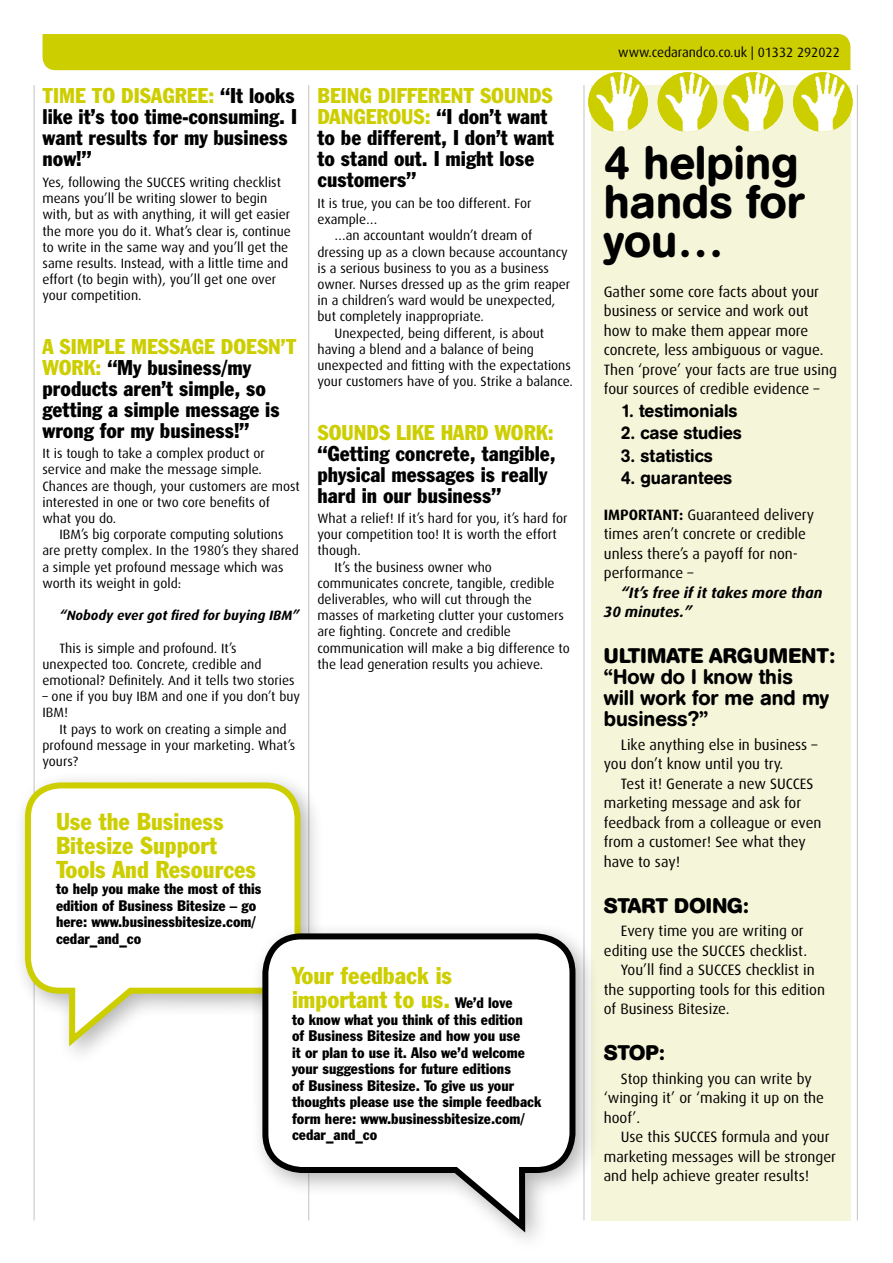
<style>
.page{position:relative;width:893px;height:1263px;background:#fff}
.page>*{position:absolute;margin:0;border:0;box-sizing:border-box;transform-origin:0 0}
.SUBHEAD2{font:500 46.5px/39px "AG Buch Rounded BQ";color:#000}
.SUBHEAD-SM{font:condensed 24px/24px "Franklin Gothic BT";color:#cdce00}
.SUBHEAD2-2{font:condensed 21px/21px "Franklin Gothic BT";color:#000}
.SUBHEAD2-3{font:500 21px/21px "AG Buch Rounded BQ";color:#000}
.SUBHEAD2-4{font:700 21px "AG Buch Rounded BQ";color:#000}
.body2{font:500 18px "AG Buch Rounded BQ";color:#000}
.body2-2{font:15px/19.5px "Dax";color:#000}
.SUBHEAD-SM-2{font:condensed 15px/16.5px "Franklin Gothic BT";color:#000}
.body2-3{font:italic 700 15px/19.5px "Dax";color:#000}
.body2-4{font:13.5px/16.2px "Dax";color:#000}
.body2-5{font:italic 700 13.5px "Dax";color:#000}
.s1{color:#cdce00}
.s2{font-size:15px;color:#000}
.s3{font-weight:700}
</style>
<div class="page">
<div style="left:43px;top:34px;width:807px;height:36px;background:#cdce00"></div>
<hr style="left:308px;top:85px;width:1px;height:1135px;background:#c6c6c6">
<hr style="left:583px;top:85px;width:1px;height:1135px;background:#c6c6c6">
<hr style="left:34px;top:85px;width:1px;height:1135px;background:#c6c6c6">
<hr style="left:857px;top:85px;width:1px;height:1135px;background:#c6c6c6">
<div style="left:591px;top:85px;width:259px;height:1135px;background:#f5f5d9"></div>
<img style="left:588px;top:72px;width:60px;height:60px;border-radius:30px">
<img style="left:658px;top:72px;width:59px;height:60px;border-radius:30px">
<img style="left:724px;top:72px;width:59px;height:60px;border-radius:30px">
<img style="left:793px;top:72px;width:60px;height:60px;border-radius:30px">
<div style="left:12px;top:769px;width:313px;height:299px;background:#000;opacity:.3"></div>
<svg style="left:22px;top:779px;width:281px;height:274px"></svg>
<div style="left:249px;top:920px;width:351px;height:334px;background:#000;opacity:.3"></div>
<svg style="left:259px;top:930px;width:319px;height:309px"></svg>
<p class="SUBHEAD2-2" style="left:43px;top:85px;width:256px"><span class="s1">TIME TO DISAGREE:</span> “It looks like it’s too time-consuming. I want results for my business now!”</p>
<p class="body2-4" style="left:43px;top:174px;width:250px">Yes, following the SUCCES writing checklist means you’ll be writing slower to begin with, but as with anything, it will get easier the more you do it. What’s clear is, continue to write in the same way and you’ll get the same results. Instead, with a little time and effort (to begin with), you’ll get one over your competition.</p>
<p class="SUBHEAD2-2" style="left:43px;top:335px;width:255px"><span class="s1">A SIMPLE MESSAGE DOESN’T<br>WORK:</span> “My business/my products aren’t simple, so getting a simple message is wrong for my business!”</p>
<p class="body2-4" style="left:43px;top:446px;width:259px">It is tough to take a complex product or service and make the message simple.<br>Chances are though, your customers are most interested in one or two core benefits of what you do.</p>
<p class="body2-4" style="left:43px;top:527px;width:258px;text-indent:17px">IBM’s big corporate computing solutions are pretty complex. In the 1980’s they shared a simple yet profound message which was worth its weight in gold:</p>
<p class="body2-5" style="left:60px;top:608px;width:241px">“Nobody ever got fired for buying IBM”</p>
<p class="body2-4" style="left:43px;top:640px;width:254px;text-indent:17px">This is simple and profound. It’s unexpected too. Concrete, credible and emotional? Definitely. And it tells two stories</p>
<p class="body2-4" style="left:43px;top:689px;width:259px">– one if you buy IBM and one if you don’t buy<br>IBM!</p>
<p class="body2-4" style="left:43px;top:721px;width:254px;text-indent:17px">It pays to work on creating a simple and profound message in your marketing. What’s yours?</p>
<p class="SUBHEAD2-2" style="left:317px;top:85px;width:238px"><span class="s1">BEING DIFFERENT SOUNDS<br>DANGEROUS:</span> “I don’t want to be different, I don’t want to stand out. I might lose customers”</p>
<p class="body2-4" style="left:317px;top:195px;width:215px">It is true, you can be too different. For example…</p>
<p class="body2-4" style="left:317px;top:228px;width:254px;text-indent:17px">…an accountant wouldn’t dream of dressing up as a clown because accountancy is a serious business to you as a business owner. Nurses dressed up as the grim reaper in a children’s ward would be unexpected, but completely inappropriate.</p>
<p class="body2-4" style="left:317px;top:325px;width:257px;text-indent:17px">Unexpected, being different, is about having a blend and a balance of being unexpected and fitting with the expectations your customers have of you. Strike a balance.</p>
<p class="SUBHEAD2-2" style="left:317px;top:421px;width:240px"><span class="s1">SOUNDS LIKE HARD WORK: </span>“Getting concrete, tangible, physical messages is really hard in our business”</p>
<p class="body2-4" style="left:317px;top:510px;width:251px">What a relief! If it’s hard for you, it’s hard for your competition too! It is worth the effort though.</p>
<p class="body2-4" style="left:317px;top:559px;width:254px;text-indent:17px">It’s the business owner who communicates concrete, tangible, credible deliverables, who will cut through the masses of marketing clutter your customers are fighting. Concrete and credible communication will make a big difference to the lead generation results you achieve.</p>
<p class="SUBHEAD-SM" style="left:56px;top:808px;width:202px">Use the Business<br>Bitesize Support<br>Tools And Resources</p>
<p class="SUBHEAD-SM-2" style="left:56px;top:880px;width:207px">to help you make the most of this edition of Business Bitesize – go here: www.businessbitesize.com/ cedar_and_co</p>
<p class="SUBHEAD-SM" style="left:292px;top:963px;width:222px">Your feedback is important to us. <span class="s2">We’d love</span></p>
<p class="SUBHEAD-SM-2" style="left:292px;top:1010px;width:251px">to know what you think of this edition<br>of Business Bitesize and how you use<br>it or plan to use it. Also we’d welcome your suggestions for future editions<br>of Business Bitesize. To give us your thoughts please use the simple feedback form here: www.businessbitesize.com/ cedar_and_co</p>
<p class="body2-4" style="left:618px;top:45px;width:223px">www.cedarandco.co.uk | 01332 292022</p>
<p class="SUBHEAD2" style="left:604px;top:144px;width:202px">4 helping hands for you…</p>
<p class="body2-2" style="left:604px;top:282px;width:235px">Gather some core facts about your business or service and work out how to make them appear more concrete, less ambiguous or vague.<br>Then ‘prove’ your facts are true using four sources of credible evidence –</p>
<p class="body2" style="left:621px;top:400px;width:118px">1. testimonials</p>
<p class="body2" style="left:621px;top:422px;width:123px">2. case studies</p>
<p class="body2" style="left:621px;top:445px;width:93px">3. statistics</p>
<p class="body2" style="left:621px;top:467px;width:113px">4. guarantees</p>
<p class="body2-2" style="left:604px;top:505px;width:212px"><span class="s3">IMPORTANT:</span> Guaranteed delivery times aren’t concrete or credible unless there’s a payoff for non&shy;performance –</p>
<p class="body2-3" style="left:604px;top:583px;width:220px;text-indent:17px">“It’s free if it takes more than<br>30 minutes.”</p>
<p class="SUBHEAD2-3" style="left:604px;top:645px;width:232px"><span class="s3">ULTIMATE ARGUMENT: </span>“How do I know this<br>will work for me and my business?”</p>
<p class="body2-2" style="left:604px;top:735px;width:215px;text-indent:17px">Like anything else in business – you don’t know until you try.</p>
<p class="body2-2" style="left:604px;top:774px;width:219px;text-indent:17px">Test it! Generate a new SUCCES marketing message and ask for feedback from a colleague or even from a customer! See what they have to say!</p>
<p class="SUBHEAD2-4" style="left:604px;top:893px;width:146px">START DOING:</p>
<p class="body2-2" style="left:604px;top:921px;width:205px;text-align:right">Every time you are writing or editing use the SUCCES checklist.</p>
<p class="body2-2" style="left:604px;top:960px;width:223px;text-indent:17px">You’ll find a SUCCES checklist in the supporting tools for this edition of Business Bitesize.</p>
<p class="SUBHEAD2-4" style="left:604px;top:1040px;width:62px">STOP:</p>
<p class="body2-2" style="left:604px;top:1069px;width:222px;text-indent:17px">Stop thinking you can write by ‘winging it’ or ‘making it up on the hoof’.</p>
<p class="body2-2" style="left:604px;top:1127px;width:234px;text-indent:17px">Use this SUCCES formula and your marketing messages will be stronger and help achieve greater results!</p>
</div>
